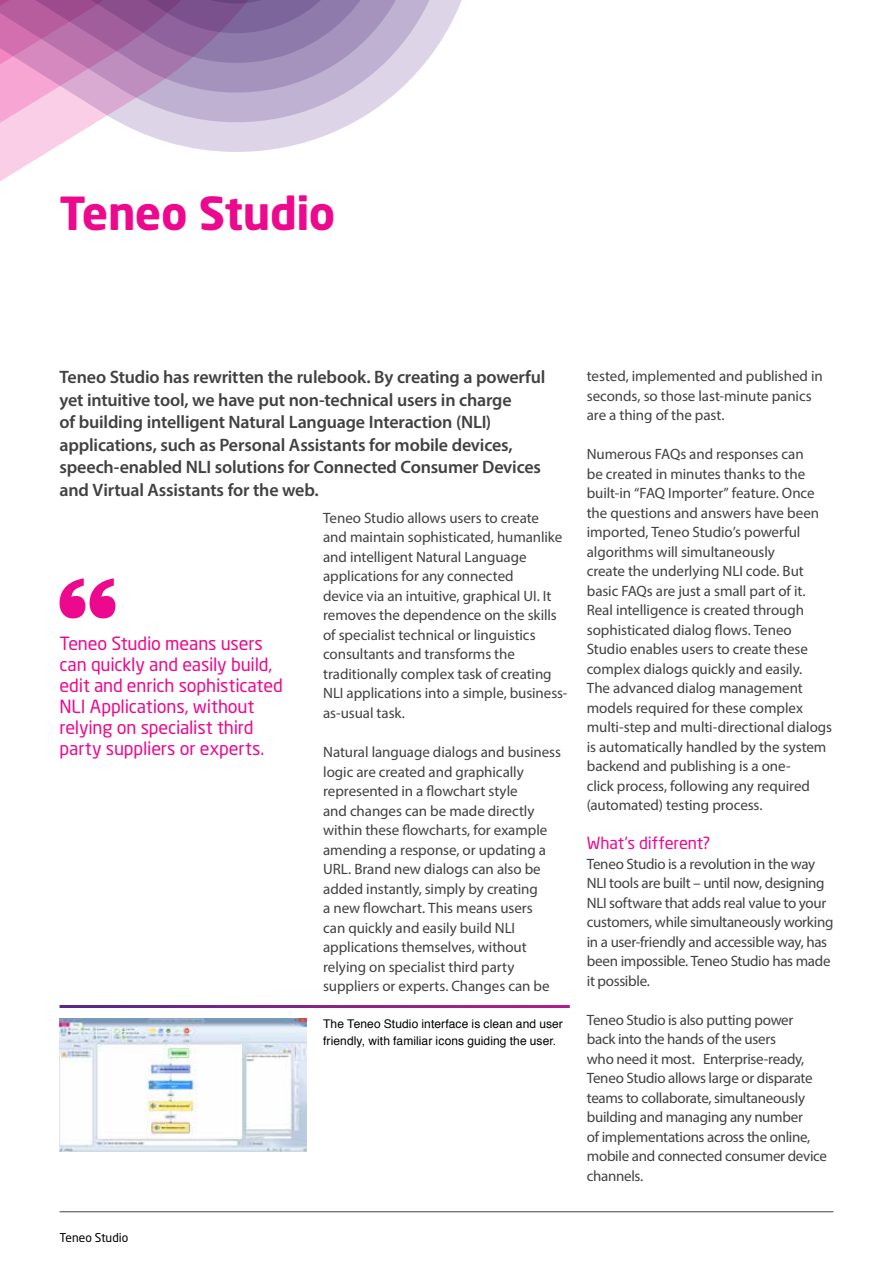
<style>
.page{position:relative;width:893px;height:1263px;background:#fff}
.page>*{position:absolute;margin:0;border:0;box-sizing:border-box;transform-origin:0 0}
.t1{font:700 45px "Neo Sans";letter-spacing:-.015em;color:#ec098d}
.t2{font:600 18px/22.5px "Myriad Pro";letter-spacing:-.01em;color:#414042}
.t3{font:18px/21px "Neo Sans";letter-spacing:-.01em;color:#ec098d}
.t4{font:16.5px "Neo Sans";letter-spacing:-.01em;color:#ec098d}
.t5{font:15px/19.5px "Myriad Pro";letter-spacing:-.01em;color:#414042}
.t6{font:12px/16.5px "Helvetica";letter-spacing:.005em;color:#000}
.t7{font:12px "Neo Sans";color:#000}
</style>
<div class="page">
<hr style="left:60px;top:1211px;width:773px;height:1px;background:#414042">
<svg style="left:420px;top:0;width:30px;height:69px;fill:#ddd5e7"></svg>
<svg style="left:0;top:0;width:420px;height:181px"></svg>
<svg style="left:60px;top:578px;width:55px;height:40px"></svg>
<img style="left:60px;top:1018px;width:246px;height:134px">
<h1 class="t1" style="left:60px;top:194px;width:277px">Teneo Studio</h1>
<p class="t2" style="left:60px;top:366px;width:487px">Teneo Studio has rewritten the rulebook. By creating a powerful yet intuitive tool, we have put non-technical users in charge<br>of building intelligent Natural Language Interaction (NLI) applications, such as Personal Assistants for mobile devices, speech-enabled NLI solutions for Connected Consumer Devices and Virtual Assistants for the web.</p>
<p class="t3" style="left:60px;top:632px;width:225px">Teneo Studio means users can quickly and easily build, edit and enrich sophisticated<br>NLI Applications, without relying on specialist third party suppliers or experts.</p>
<p class="t5" style="left:323px;top:508px;width:246px">Teneo Studio allows users to create<br>and maintain sophisticated, humanlike and intelligent Natural Language applications for any connected<br>device via an intuitive, graphical UI. It removes the dependence on the skills of specialist technical or linguistics consultants and transforms the traditionally complex task of creating NLI applications into a simple, business&shy;as-usual task.</p>
<p class="t5" style="left:323px;top:742px;width:239px">Natural language dialogs and business logic are created and graphically represented in a flowchart style<br>and changes can be made directly within these flowcharts, for example amending a response, or updating a URL. Brand new dialogs can also be added instantly, simply by creating<br>a new flowchart. This means users<br>can quickly and easily build NLI applications themselves, without relying on specialist third party suppliers or experts. Changes can be</p>
<p class="t6" style="left:323px;top:1016px;width:241px">The Teneo Studio interface is clean and user friendly, with familiar icons guiding the user.</p>
<p class="t5" style="left:587px;top:366px;width:238px">tested, implemented and published in seconds, so those last-minute panics are a thing of the past.</p>
<p class="t5" style="left:587px;top:444px;width:247px">Numerous FAQs and responses can<br>be created in minutes thanks to the built-in “FAQ Importer” feature. Once the questions and answers have been imported, Teneo Studio’s powerful algorithms will simultaneously<br>create the underlying NLI code. But basic FAQs are just a small part of it.<br>Real intelligence is created through sophisticated dialog flows. Teneo Studio enables users to create these complex dialogs quickly and easily.<br>The advanced dialog management models required for these complex multi-step and multi-directional dialogs is automatically handled by the system backend and publishing is a one-<br>click process, following any required (automated) testing process.</p>
<p class="t4" style="left:587px;top:833px;width:125px">What’s different?</p>
<p class="t5" style="left:587px;top:854px;width:248px">Teneo Studio is a revolution in the way NLI tools are built – until now, designing NLI software that adds real value to your customers, while simultaneously working in a user-friendly and accessible way, has been impossible. Teneo Studio has made it possible.</p>
<p class="t5" style="left:587px;top:1010px;width:242px">Teneo Studio is also putting power<br>back into the hands of the users<br>who need it most. Enterprise-ready, Teneo Studio allows large or disparate teams to collaborate, simultaneously building and managing any number<br>of implementations across the online, mobile and connected consumer device channels.</p>
<p class="t7" style="left:60px;top:1230px;width:70px">Teneo Studio</p>
</div>
